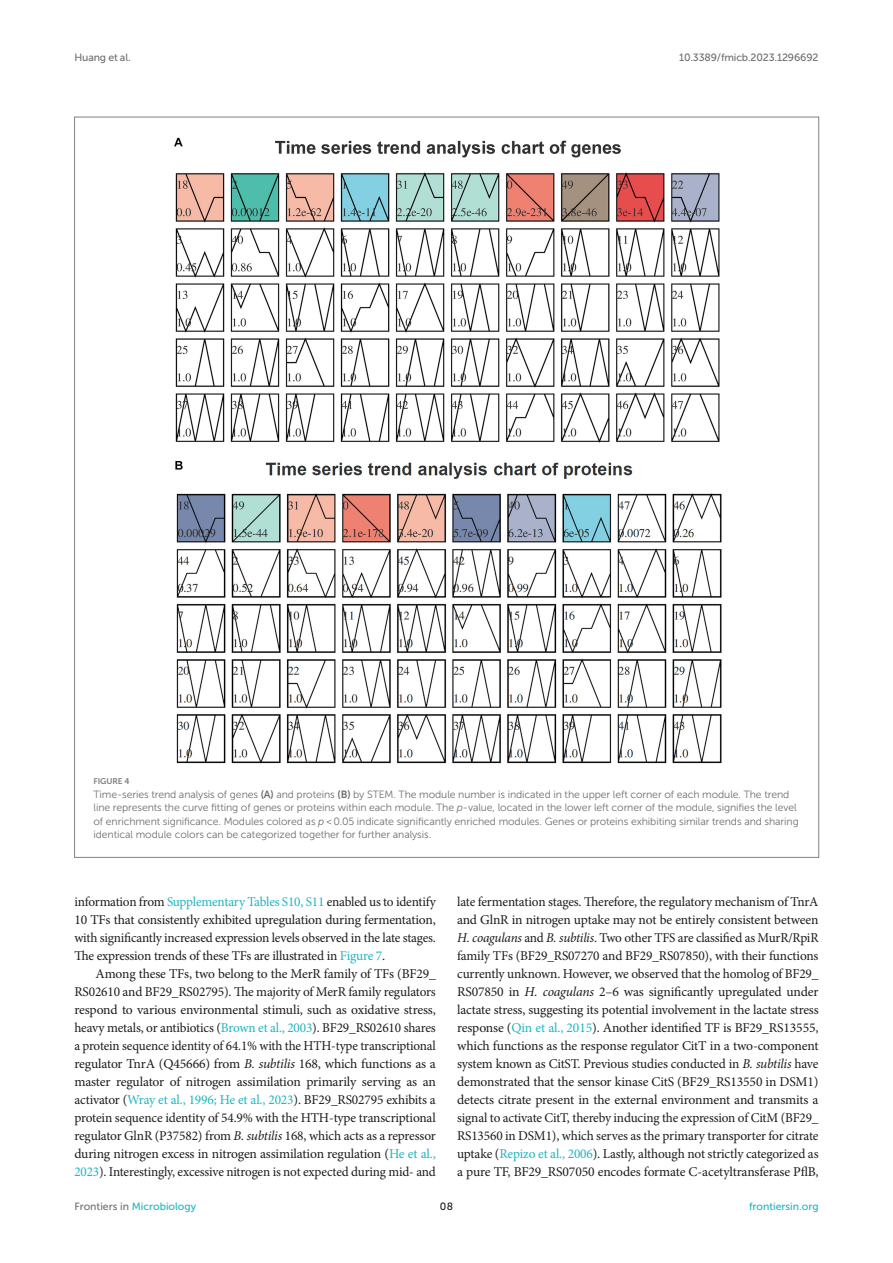
<style>
.page{position:relative;width:893px;height:1263px;background:#fff}
.page>*{position:absolute;margin:0;border:0;box-sizing:border-box;transform-origin:0 0}
.TEXT{font:13.5px/18px "Minion Pro";letter-spacing:-.01em;color:#1b1c1b;text-align:justify}
.TEXT_FLUSH{font:13.5px/18px "Minion Pro";letter-spacing:-.015em;color:#1b1c1b;text-align:justify}
.FIG_LEG{font:10.5px/13.5px "Museo Sans 300";letter-spacing:-.01em;color:#706f70}
.t1{font:10.5px "Museo Sans 500";color:#1db5c3}
.t2{font:10.5px "Museo Sans 500";letter-spacing:-.015em;color:#706f70}
.t3{font:10.5px "Museo Sans 500";color:#1b1c1b}
.FIG_HD{font:8.25px "Museo Sans 700";letter-spacing:-.01em;color:#7e7f7f}
.s1{font-family:"Museo Sans 700"}
.s2{font-style:italic}
.s3{color:#1db5c3}
.s4{color:#706f70}
</style>
<div class="page">
<img style="left:174px;top:137px;width:548px;height:627px">
<p class="t2" style="left:74px;top:51px;width:58px">Huang et al.</p>
<p class="t2" style="left:679px;top:51px;width:141px">10.3389/fmicb.2023.1296692</p>
<p class="FIG_HD" style="left:94px;top:777px;width:37px">FIGURE 4</p>
<p class="FIG_LEG" style="left:94px;top:788px;width:707px">Time-series trend analysis of genes <span class="s1">(A)</span> and proteins <span class="s1">(B)</span> by STEM. The module number is indicated in the upper left corner of each module. The trend line represents the curve fitting of genes or proteins within each module. The <span class="s2">p</span>-value, located in the lower left corner of the module, signifies the level of enrichment significance. Modules colored as <span class="s2">p</span> &lt; 0.05 indicate significantly enriched modules. Genes or proteins exhibiting similar trends and sharing identical module colors can be categorized together for further analysis.</p>
<p class="TEXT_FLUSH" style="left:74px;top:893px;width:363px">information from <span class="s3">Supplementary Tables S10, S11</span> enabled us to identify 10 TFs that consistently exhibited upregulation during fermentation, with significantly increased expression levels observed in the late stages.<br>The expression trends of these TFs are illustrated in <span class="s3">Figure 7</span>.</p>
<p class="TEXT" style="left:74px;top:965px;width:363px;text-indent:21px">Among these TFs, two belong to the MerR family of TFs (BF29_ RS02610 and BF29_RS02795). The majority of MerR family regulators respond to various environmental stimuli, such as oxidative stress, heavy metals, or antibiotics (<span class="s3">Brown et al., 2003</span>). BF29_RS02610 shares a protein sequence identity of 64.1% with the HTH-type transcriptional regulator TnrA (Q45666) from <span class="s2">B. subtilis</span> 168, which functions as a master regulator of nitrogen assimilation primarily serving as an activator (<span class="s3">Wray et al., 1996; He et al., 2023</span>). BF29_RS02795 exhibits a protein sequence identity of 54.9% with the HTH-type transcriptional regulator GlnR (P37582) from <span class="s2">B. subtilis</span> 168, which acts as a repressor during nitrogen excess in nitrogen assimilation regulation (<span class="s3">He et al., 2023</span>). Interestingly, excessive nitrogen is not expected during mid- and</p>
<p class="TEXT" style="left:457px;top:893px;width:363px">late fermentation stages. Therefore, the regulatory mechanism of TnrA and GlnR in nitrogen uptake may not be entirely consistent between <span class="s2">H. coagulans</span> and <span class="s2">B. subtilis</span>. Two other TFS are classified as MurR/RpiR family TFs (BF29_RS07270 and BF29_RS07850), with their functions currently unknown. However, we observed that the homolog of BF29_ RS07850 in <span class="s2">H. coagulans</span> 2–6 was significantly upregulated under lactate stress, suggesting its potential involvement in the lactate stress response (<span class="s3">Qin et al., 2015</span>). Another identified TF is BF29_RS13555, which functions as the response regulator CitT in a two-component system known as CitST. Previous studies conducted in <span class="s2">B. subtilis</span> have demonstrated that the sensor kinase CitS (BF29_RS13550 in DSM1) detects citrate present in the external environment and transmits a signal to activate CitT, thereby inducing the expression of CitM (BF29_ RS13560 in DSM1), which serves as the primary transporter for citrate uptake (<span class="s3">Repizo et al., 2006</span>). Lastly, although not strictly categorized as a pure TF, BF29_RS07050 encodes formate C-acetyltransferase PflB,</p>
<p class="t1" style="left:74px;top:1200px;width:123px"><span class="s4">Frontiers in</span> Microbiology</p>
<p class="t3" style="left:440px;top:1200px;width:15px">08</p>
<p class="t1" style="left:749px;top:1200px;width:71px">frontiersin.org</p>
</div>
